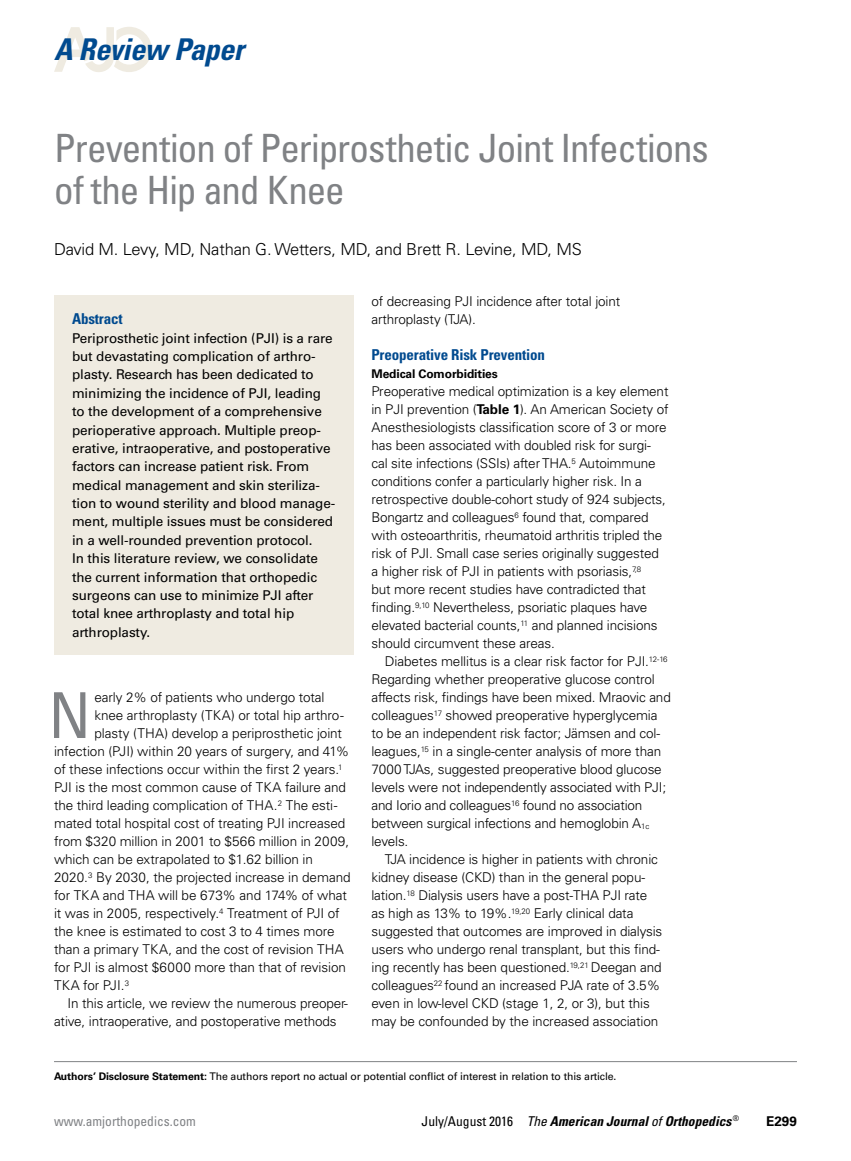
<style>
.page{position:relative;width:851px;height:1161px;background:#fff}
.page>*{position:absolute;margin:0;border:0;box-sizing:border-box;transform-origin:0 0}
.t1{font:condensed 63.3px "Univers LT Std";color:#808285}
.t2{font:condensed 39px/42px "Univers LT Std";letter-spacing:-.025em;color:#808285}
.t3{font:italic 700 condensed 30px "Univers LT Std";letter-spacing:-.015em;color:#004a8f}
.t4{font:300 16.5px "Univers LT Std";letter-spacing:-.01em;color:#000}
.t5{font:700 condensed 15px "Univers LT Std";letter-spacing:-.01em;color:#004a8f}
.t6{font:300 13.5px/18px "Univers LT Std";letter-spacing:-.01em;color:#000}
.t7{font:13.5px/18.3px "Univers LT Std";letter-spacing:-.01em;color:#000}
.t8{font:italic 700 condensed 13.5px "Univers LT Std";color:#000}
.t9{font:condensed 13.5px "Univers LT Std";color:#808285}
.t10{font:700 13.5px "Univers LT Std";color:#000}
.t11{font:700 12px "Univers LT Std";letter-spacing:-.01em;color:#000}
.t12{font:10.5px "Univers LT Std";letter-spacing:-.01em;color:#000}
.s1{font-weight:700}
.s2{font-weight:400;font-style:normal}
.s3{font-weight:400}
</style>
<div class="page">
<svg style="left:54px;top:27px;width:98px;height:45px"></svg>
<div style="left:54px;top:296px;width:299px;height:360px;background:#efebe1"></div>
<hr style="left:54px;top:1061px;width:742px;height:1px;background:#808285">
<h3 class="t3" style="left:54px;top:31px;width:191px">A Review Paper</h3>
<h2 class="t2" style="left:54px;top:127px;width:656px">Prevention of Periprosthetic Joint Infections of the Hip and Knee</h2>
<p class="t4" style="left:54px;top:240px;width:529px">David M. Levy, MD, Nathan G. Wetters, MD, and Brett R. Levine, MD, MS</p>
<p class="t5" style="left:72px;top:310px;width:52px">Abstract</p>
<p class="t7" style="left:72px;top:329px;width:265px">Periprosthetic joint infection (PJI) is a rare but devastating complication of arthro&shy;plasty. Research has been dedicated to minimizing the incidence of PJI, leading to the development of a comprehensive perioperative approach. Multiple preop&shy;erative, intraoperative, and postoperative factors can increase patient risk. From medical management and skin steriliza&shy;tion to wound sterility and blood manage&shy;ment, multiple issues must be considered in a well-rounded prevention protocol.<br>In this literature review, we consolidate the current information that orthopedic surgeons can use to minimize PJI after total knee arthroplasty and total hip arthroplasty.</p>
<h1 class="t1" style="left:49px;top:675px;width:44px">N</h1>
<p class="t6" style="left:94px;top:688px;width:232px">early 2% of patients who undergo total</p>
<p class="t6" style="left:94px;top:706px;width:251px">knee arthroplasty (TKA) or total hip arthro-</p>
<p class="t6" style="left:94px;top:724px;width:249px">plasty (THA) develop a periprosthetic joint</p>
<p class="t6" style="left:54px;top:742px;width:297px">infection (PJI) within 20 years of surgery, and 41%</p>
<p class="t6" style="left:54px;top:760px;width:290px">of these infections occur within the first 2 years.<sup>1</sup></p>
<p class="t6" style="left:54px;top:778px;width:293px">PJI is the most common cause of TKA failure and</p>
<p class="t6" style="left:54px;top:796px;width:285px">the third leading complication of THA.<sup>2</sup> The esti-</p>
<p class="t6" style="left:54px;top:814px;width:293px">mated total hospital cost of treating PJI increased</p>
<p class="t6" style="left:54px;top:832px;width:296px">from $320 million in 2001 to $566 million in 2009,</p>
<p class="t6" style="left:54px;top:850px;width:260px">which can be extrapolated to $1.62 billion in</p>
<p class="t6" style="left:54px;top:868px;width:298px">2020.<sup>3</sup> By 2030, the projected increase in demand</p>
<p class="t6" style="left:54px;top:886px;width:294px">for TKA and THA will be 673% and 174% of what</p>
<p class="t6" style="left:54px;top:904px;width:287px">it was in 2005, respectively.<sup>4</sup> Treatment of PJI of</p>
<p class="t6" style="left:54px;top:922px;width:282px">the knee is estimated to cost 3 to 4 times more</p>
<p class="t6" style="left:54px;top:940px;width:291px">than a primary TKA, and the cost of revision THA</p>
<p class="t6" style="left:54px;top:958px;width:293px">for PJI is almost $6000 more than that of revision</p>
<p class="t6" style="left:54px;top:976px;width:77px">TKA for PJI.<sup>3</sup></p>
<p class="t6" style="left:68px;top:994px;width:282px">In this article, we review the numerous preoper-</p>
<p class="t6" style="left:54px;top:1012px;width:284px">ative, intraoperative, and postoperative methods</p>
<p class="t6" style="left:371px;top:292px;width:250px">of decreasing PJI incidence after total joint arthroplasty (TJA).</p>
<p class="t5" style="left:371px;top:345px;width:175px">Preoperative Risk Prevention</p>
<p class="t11" style="left:371px;top:367px;width:128px">Medical Comorbidities</p>
<p class="t6" style="left:371px;top:382px;width:299px">Preoperative medical optimization is a key element in PJI prevention (<span class="s1">Table 1</span>). An American Society of Anesthesiologists classification score of 3 or more has been associated with doubled risk for surgi&shy;cal site infections (SSIs) after THA.<sup>5</sup> Autoimmune conditions confer a particularly higher risk. In a retrospective double-cohort study of 924 subjects, Bongartz and colleagues<sup>6</sup> found that, compared with osteoarthritis, rheumatoid arthritis tripled the risk of PJI. Small case series originally suggested a higher risk of PJI in patients with psoriasis,<sup>7,8<br></sup>but more recent studies have contradicted that finding.<sup>9,10</sup> Nevertheless, psoriatic plaques have elevated bacterial counts,<sup>11</sup> and planned incisions should circumvent these areas.</p>
<p class="t6" style="left:371px;top:652px;width:301px;text-indent:13px">Diabetes mellitus is a clear risk factor for PJI.<sup>12-16<br></sup>Regarding whether preoperative glucose control affects risk, findings have been mixed. Mraovic and colleagues<sup>17</sup> showed preoperative hyperglycemia to be an independent risk factor; Jämsen and col&shy;leagues,<sup>15</sup> in a single-center analysis of more than 7000 TJAs, suggested preoperative blood glucose levels were not independently associated with PJI; and Iorio and colleagues<sup>16</sup> found no association between surgical infections and hemoglobin A<sub>1c </sub>levels.</p>
<p class="t6" style="left:371px;top:850px;width:292px;text-indent:14px">TJA incidence is higher in patients with chronic kidney disease (CKD) than in the general popu&shy;lation.<sup>18</sup> Dialysis users have a post-THA PJI rate as high as 13% to 19%.<sup>19,20</sup> Early clinical data suggested that outcomes are improved in dialysis users who undergo renal transplant, but this find&shy;ing recently has been questioned.<sup>19,21</sup> Deegan and colleagues<sup>22</sup> found an increased PJA rate of 3.5% even in low-level CKD (stage 1, 2, or 3), but this may be confounded by the increased association</p>
<p class="t12" style="left:54px;top:1070px;width:564px"><span class="s1">Authors’ Disclosure Statement:</span> The authors report no actual or potential conflict of interest in relation to this article.</p>
<p class="t9" style="left:54px;top:1112px;width:143px">www.amjorthopedics.com</p>
<p class="t8" style="left:421px;top:1113px;width:319px"><span class="s2">July/August 2016</span> <span class="s3">The</span> American Journal <span class="s3">of</span> Orthopedics <sup>®</sup></p>
<p class="t10" style="left:766px;top:1113px;width:32px">E299</p>
</div>
